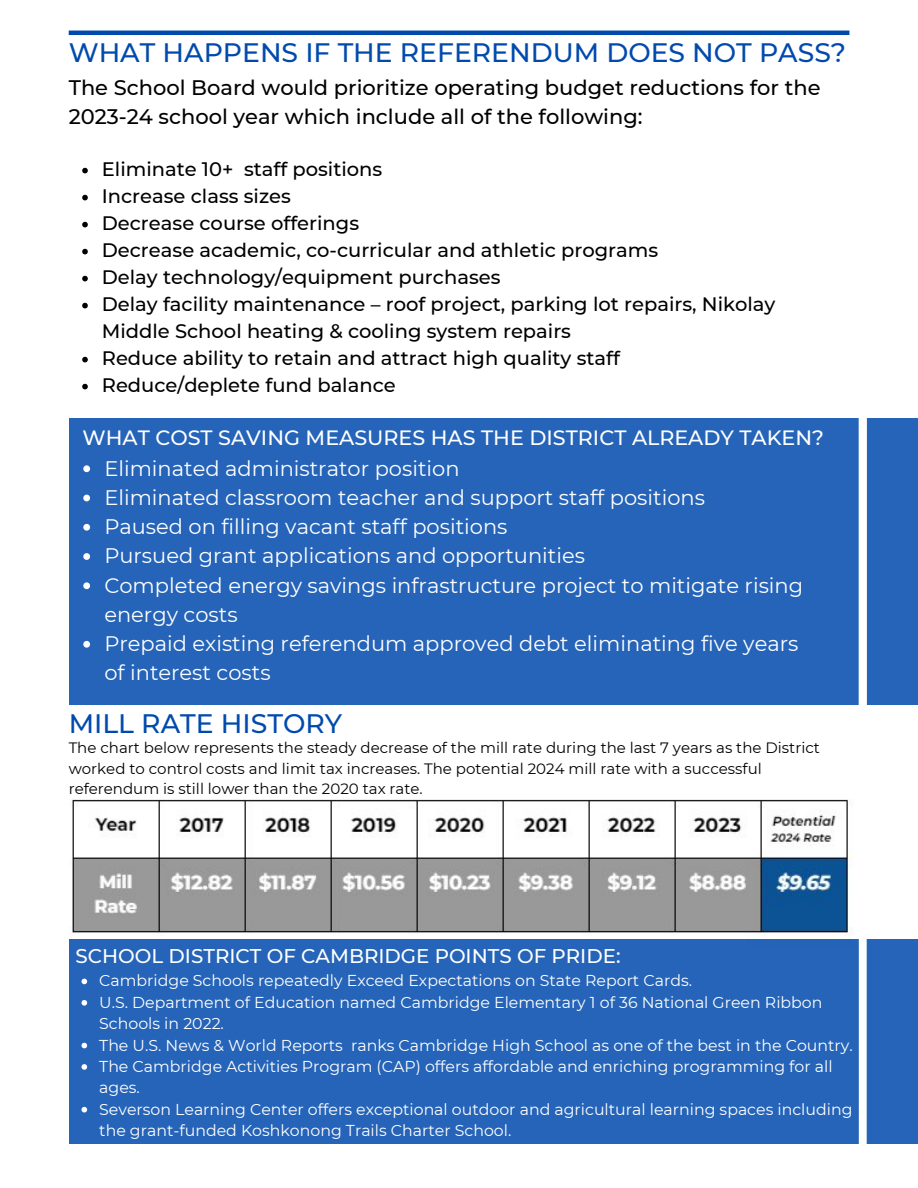
<style>
.page{position:relative;width:918px;height:1188px;background:#fff}
.page>*{position:absolute;margin:0;border:0;box-sizing:border-box;transform-origin:0 0}
.t1{font:500 26.7px "Montserrat";color:#004aad}
.t2{font:21px/29.2px "Montserrat";color:#fff}
.t3{font:500 21px/29.2px "Montserrat";color:#000}
.t4{font:500 20.7px "Montserrat";color:#fff}
.t5{font:500 19.8px "Montserrat";color:#fff}
.t6{font:500 19.5px/27px "Montserrat";color:#000}
.t7{font:15.75px/21.3px "Montserrat";color:#fff}
.t8{font:15px/20.2px "Montserrat";color:#000}
</style>
<div class="page">
<hr style="left:69px;top:31px;width:780px;height:4px;background:#004aad">
<svg style="left:82px;top:168px;width:6px;height:5px"></svg>
<svg style="left:82px;top:195px;width:6px;height:5px"></svg>
<svg style="left:82px;top:222px;width:6px;height:5px"></svg>
<svg style="left:82px;top:249px;width:6px;height:5px"></svg>
<svg style="left:82px;top:276px;width:6px;height:5px"></svg>
<svg style="left:82px;top:303px;width:6px;height:5px"></svg>
<svg style="left:82px;top:357px;width:6px;height:5px"></svg>
<svg style="left:82px;top:384px;width:6px;height:5px"></svg>
<div style="left:69px;top:418px;width:849px;height:286px;background:#2564b8"></div>
<img style="left:72px;top:799px;width:779px;height:137px">
<div style="left:69px;top:939px;width:849px;height:205px;background:#2564b8"></div>
<div style="left:859px;top:180px;width:8px;height:987px;background:#fff"></div>
<svg style="left:83px;top:465px;width:7px;height:7px"></svg>
<svg style="left:83px;top:495px;width:7px;height:6px"></svg>
<svg style="left:83px;top:524px;width:7px;height:7px"></svg>
<svg style="left:83px;top:553px;width:7px;height:7px"></svg>
<svg style="left:83px;top:582px;width:7px;height:7px"></svg>
<svg style="left:83px;top:641px;width:7px;height:7px"></svg>
<svg style="left:82px;top:979px;width:5px;height:5px"></svg>
<svg style="left:82px;top:1000px;width:5px;height:6px"></svg>
<svg style="left:82px;top:1043px;width:5px;height:5px"></svg>
<svg style="left:82px;top:1064px;width:5px;height:6px"></svg>
<svg style="left:82px;top:1107px;width:5px;height:5px"></svg>
<h1 class="t1" style="left:69px;top:36px;width:779px">WHAT HAPPENS IF THE REFERENDUM DOES NOT PASS?</h1>
<h2 class="t3" style="left:69px;top:73px;width:753px">The School Board would prioritize operating budget reductions for the<br>2023-24 school year which include all of the following:</h2>
<p class="t6" style="left:102px;top:155px;width:675px">Eliminate 10+ staff positions<br>Increase class sizes<br>Decrease course offerings<br>Decrease academic, co-curricular and athletic programs<br>Delay technology/equipment purchases<br>Delay facility maintenance – roof project, parking lot repairs, Nikolay Middle School heating &amp; cooling system repairs<br>Reduce ability to retain and attract high quality staff Reduce/deplete fund balance</p>
<h3 class="t4" style="left:83px;top:425px;width:743px">WHAT COST SAVING MEASURES HAS THE DISTRICT ALREADY TAKEN?</h3>
<p class="t2" style="left:104px;top:453px;width:700px">Eliminated administrator position<br>Eliminated classroom teacher and support staff positions<br>Paused on filling vacant staff positions<br>Pursued grant applications and opportunities<br>Completed energy savings infrastructure project to mitigate rising energy costs<br>Prepaid existing referendum approved debt eliminating five years of interest costs</p>
<h1 class="t1" style="left:69px;top:707px;width:275px">MILL RATE HISTORY</h1>
<p class="t8" style="left:69px;top:738px;width:753px">The chart below represents the steady decrease of the mill rate during the last 7 years as the District worked to control costs and limit tax increases. The potential 2024 mill rate with a successful referendum is still lower than the 2020 tax rate.</p>
<p class="t5" style="left:76px;top:944px;width:546px">SCHOOL DISTRICT OF CAMBRIDGE POINTS OF PRIDE:</p>
<p class="t7" style="left:99px;top:970px;width:755px">Cambridge Schools repeatedly Exceed Expectations on State Report Cards.<br>U.S. Department of Education named Cambridge Elementary 1 of 36 National Green Ribbon Schools in 2022.<br>The U.S. News &amp; World Reports ranks Cambridge High School as one of the best in the Country.<br>The Cambridge Activities Program (CAP) offers affordable and enriching programming for all ages.<br>Severson Learning Center offers exceptional outdoor and agricultural learning spaces including the grant-funded Koshkonong Trails Charter School.</p>
</div>
